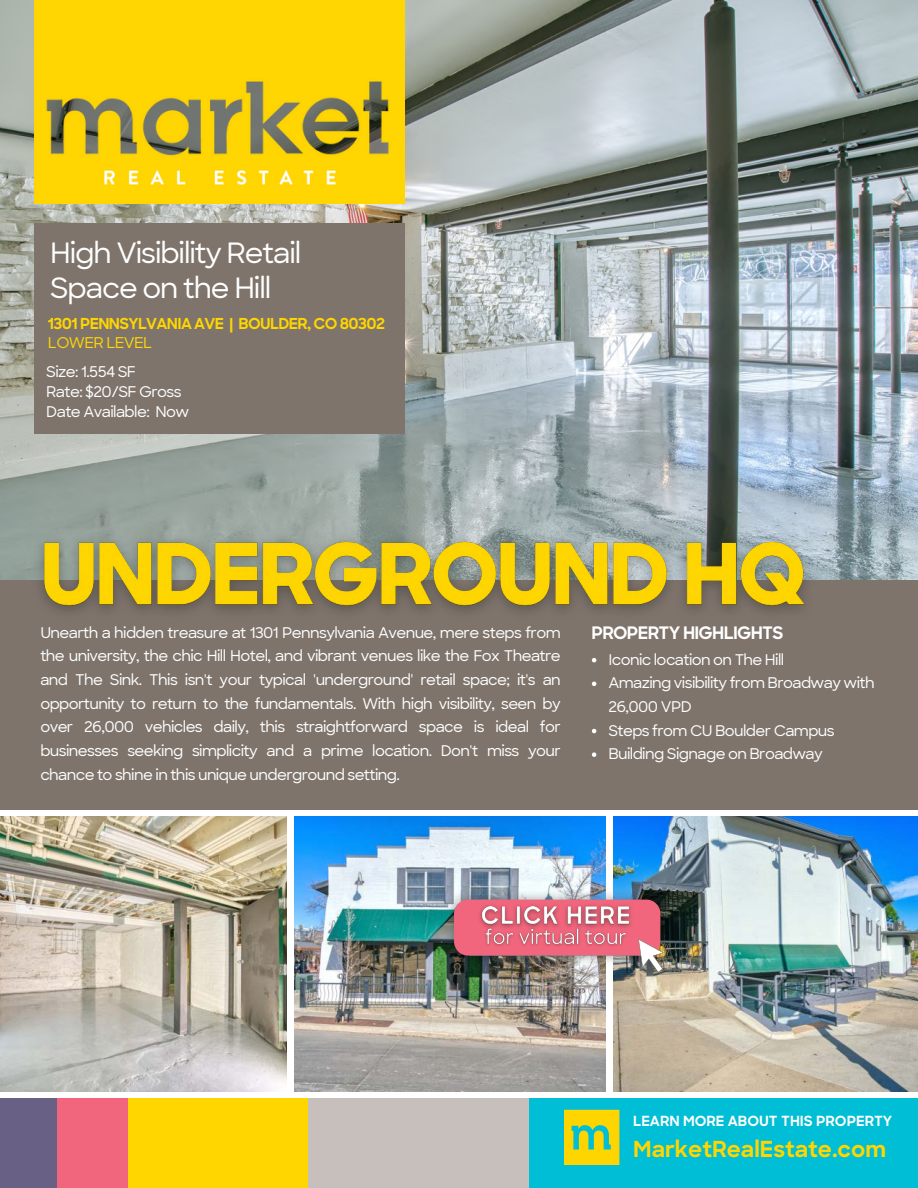
<style>
.page{position:relative;width:918px;height:1188px;background:#fff}
.page>*{position:absolute;margin:0;border:0;box-sizing:border-box;transform-origin:0 0}
.t1{font:500 28.5px "Sharp Sans";letter-spacing:-.04em;color:#fff}
.t2{font:700 22.05px "Sharp Sans";color:#ffd600}
.t3{font:700 17.25px "Sharp Sans";letter-spacing:-.04em;color:#fff}
.t4{font:700 15.15px "Sharp Sans";letter-spacing:-.04em;color:#ffd600}
.t5{font:500 15.15px "Sharp Sans";letter-spacing:-.04em;color:#ffd600}
.t6{font:500 15px/23.7px "Sharp Sans";letter-spacing:-.04em;color:#fff;text-align:justify}
.t7{font:700 13.95px "Sharp Sans";color:#fff}
</style>
<div class="page">
<img style="left:0;top:0;width:918px;height:581px">
<img style="left:0;top:817px;width:287px;height:274px">
<img style="left:295px;top:817px;width:310px;height:274px">
<img style="left:613px;top:817px;width:305px;height:274px">
<div style="left:34px;top:223px;width:371px;height:211px;background:#7e746c"></div>
<div style="left:0;top:581px;width:918px;height:229px;background:#7e746c"></div>
<img style="left:34px;top:0;width:371px;height:204px">
<div style="left:0;top:1099px;width:918px;height:89px;background:#00bed5"></div>
<div style="left:300px;top:1099px;width:229px;height:89px;background:#c7bfbb"></div>
<div style="left:92px;top:1099px;width:216px;height:89px;background:#ffd600"></div>
<div style="left:0;top:1099px;width:69px;height:89px;background:#686085"></div>
<div style="left:57px;top:1099px;width:71px;height:89px;background:#f1667c"></div>
<svg style="left:564px;top:1110px;width:55px;height:55px;background:#d5d122"></svg>
<img style="left:452px;top:896px;width:217px;height:71px">
<img style="left:443px;top:888px;width:223px;height:73px">
<div style="left:454px;top:900px;width:206px;height:56px;background:#f1667c;border-radius:14px"></div>
<img style="left:473px;top:898px;width:166px;height:24px">
<img style="left:481px;top:922px;width:150px;height:24px">
<svg style="left:638px;top:939px;width:26px;height:34px"></svg>
<img style="left:24px;top:520px;width:801px;height:92px">
<svg style="left:592px;top:658px;width:4px;height:4px"></svg>
<svg style="left:592px;top:682px;width:4px;height:4px"></svg>
<svg style="left:592px;top:729px;width:4px;height:4px"></svg>
<svg style="left:592px;top:752px;width:4px;height:5px"></svg>
<p class="t1" style="left:50px;top:234px;width:253px">High Visibility Retail</p>
<p class="t1" style="left:50px;top:269px;width:223px">Space on the Hill</p>
<p class="t4" style="left:48px;top:317px;width:339px">1301 PENNSYLVANIA AVE | BOULDER, CO 80302</p>
<p class="t6" style="left:46px;top:360px;width:91px">Size: 1.554 SF</p>
<p class="t6" style="left:46px;top:380px;width:137px">Rate: $20/SF Gross</p>
<p class="t6" style="left:46px;top:400px;width:144px">Date Available: Now</p>
<p class="t5" style="left:48px;top:333px;width:106px">LOWER LEVEL</p>
<p class="t6" style="left:40px;top:621px;width:522px">Unearth a hidden treasure at 1301 Pennsylvania Avenue, mere steps from the university, the chic Hill Hotel, and vibrant venues like the Fox Theatre and The Sink. This isn't your typical 'underground' retail space; it's an opportunity to return to the fundamentals. With high visibility, seen by over 26,000 vehicles daily, this straightforward space is ideal for businesses seeking simplicity and a prime location. Don't miss your chance to shine in this unique underground setting.</p>
<p class="t3" style="left:591px;top:626px;width:194px">PROPERTY HIGHLIGHTS</p>
<p class="t6" style="left:608px;top:648px;width:177px">Iconic location on The Hill</p>
<p class="t6" style="left:608px;top:671px;width:268px">Amazing visibility from Broadway with<br>26,000 VPD</p>
<p class="t6" style="left:608px;top:718px;width:228px">Steps from CU Boulder Campus</p>
<p class="t6" style="left:608px;top:742px;width:216px">Building Signage on Broadway</p>
<p class="t7" style="left:633px;top:1115px;width:261px">LEARN MORE ABOUT THIS PROPERTY</p>
<p class="t2" style="left:633px;top:1141px;width:254px">MarketRealEstate.com</p>
</div>
